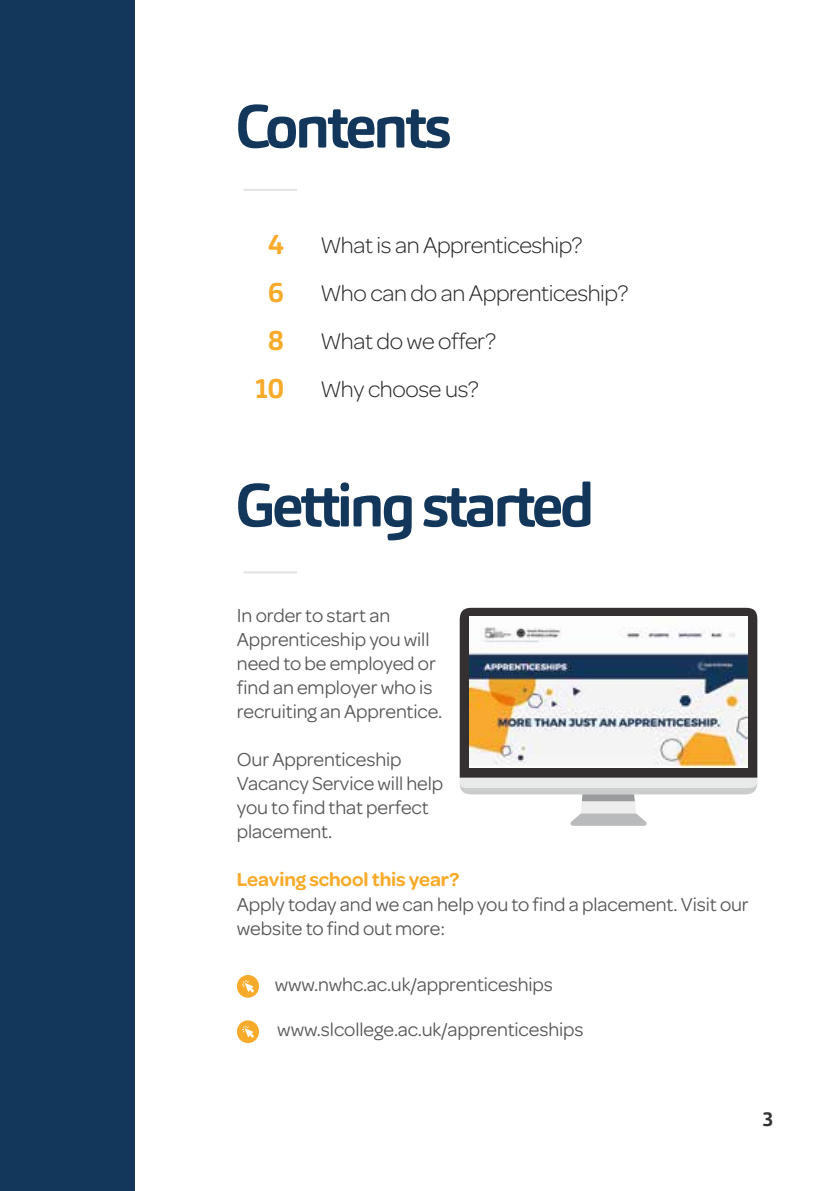
<style>
.page{position:relative;width:840px;height:1191px;background:#fff}
.page>*{position:absolute;margin:0;border:0;box-sizing:border-box;transform-origin:0 0}
.t1{font:700 60px "Carnas";letter-spacing:-.06em;color:#13375b}
.t2{font:700 28px/48px "Carnas";color:#f8aa2a;text-align:center}
.t3{font:300 24px/48px "Omnes";letter-spacing:-.015em;color:#262626}
.t4{font:20px/24px "Omnes";letter-spacing:-.005em;color:#575756}
.t5{font:600 20px "Omnes";letter-spacing:-.005em;color:#f8aa2a}
.t6{font:700 20px "Carnas";color:#333}
</style>
<div class="page">
<div style="left:0;top:0;width:134px;height:1191px;background:#13375b"></div>
<hr style="left:243px;top:189px;width:54px;height:2px;background:#e3e3e3">
<hr style="left:243px;top:571px;width:54px;height:2px;background:#e3e3e3">
<svg style="left:459px;top:608px;width:297px;height:170px;background:#484445"></svg>
<svg style="left:459px;top:778px;width:297px;height:48px"></svg>
<img style="left:469px;top:616px;width:277px;height:151px">
<svg style="left:237px;top:975px;width:22px;height:22px"></svg>
<svg style="left:237px;top:1020px;width:22px;height:23px"></svg>
<h1 class="t1" style="left:235px;top:88px;width:218px">Contents</h1>
<h2 class="t2" style="left:253px;top:220px;width:32px">4<br>6<br>8<br>10</h2>
<p class="t3" style="left:320px;top:221px;width:309px">What is an Apprenticeship?<br>Who can do an Apprenticeship?<br>What do we offer?<br>Why choose us?</p>
<h1 class="t1" style="left:235px;top:467px;width:360px">Getting started</h1>
<p class="t4" style="left:237px;top:604px;width:207px">In order to start an<br>Apprenticeship you will need to be employed or find an employer who is recruiting an Apprentice.</p>
<p class="t4" style="left:237px;top:748px;width:208px">Our Apprenticeship<br>Vacancy Service will help you to find that perfect placement.</p>
<p class="t5" style="left:237px;top:868px;width:224px">Leaving school this year?</p>
<p class="t4" style="left:237px;top:892px;width:513px">Apply today and we can help you to find a placement. Visit our website to find out more:</p>
<p class="t4" style="left:274px;top:972px;width:279px">www.nwhc.ac.uk/apprenticeships</p>
<p class="t4" style="left:277px;top:1017px;width:308px">www.slcollege.ac.uk/apprenticeships</p>
<p class="t6" style="left:761px;top:1106px;width:13px">3</p>
</div>
